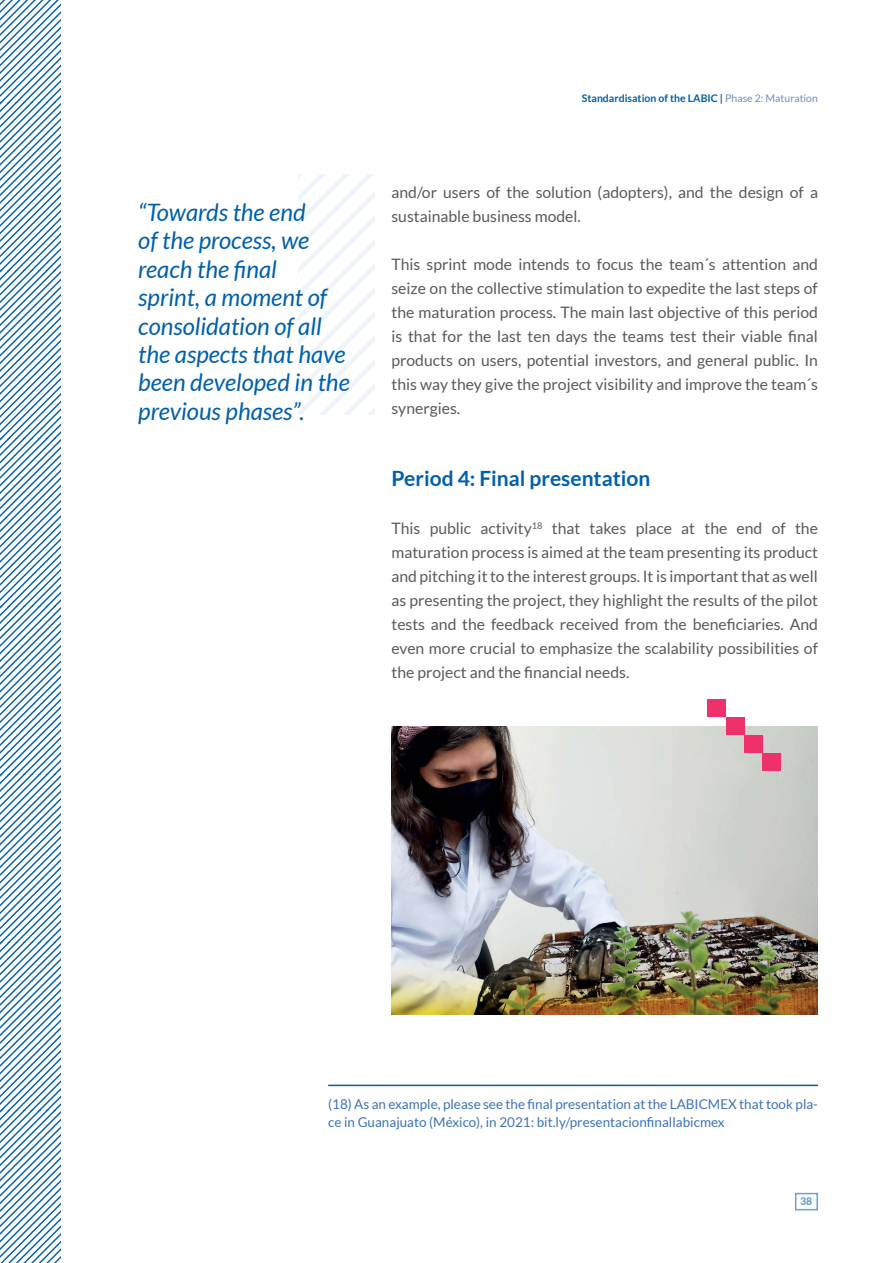
<style>
.page{position:relative;width:893px;height:1263px;background:#fff}
.page>*{position:absolute;margin:0;border:0;box-sizing:border-box;transform-origin:0 0}
.t1{font:italic 24px/28.5px "Lato";color:#005faa}
.t2{font:700 21px "Lato";color:#005faa}
.t3{font:15.75px/24px "Lato";color:#58595b;text-align:justify}
.t4{font:13.5px/18px "Lato";color:#3c73b6}
.t5{font:700 10.5px "Lato";color:#005faa}
.t6{font:900 10.5px "Lato";color:#005faa}
.s1{font-weight:400;color:#6d8cc4}
</style>
<div class="page">
<svg style="left:0;top:0;width:60px;height:1263px"></svg>
<svg style="left:298px;top:174px;width:77px;height:240px"></svg>
<hr style="left:328px;top:1085px;width:490px;height:1px;background:#005faa">
<img style="left:391px;top:726px;width:427px;height:288px">
<div style="left:708px;top:699px;width:18px;height:18px;background:#ee306b"></div>
<div style="left:726px;top:717px;width:18px;height:18px;background:#ee306b"></div>
<div style="left:744px;top:735px;width:18px;height:18px;background:#ee306b"></div>
<div style="left:762px;top:753px;width:18px;height:18px;background:#ee306b"></div>
<h1 class="t1" style="left:138px;top:198px;width:213px">“Towards the end<br>of the process, we reach the final<br>sprint, a moment of consolidation of all the aspects that have been developed in the previous phases”.</h1>
<p class="t5" style="left:582px;top:92px;width:238px">Standardisation of the LABIC | <span class="s1">Phase 2: Maturation</span></p>
<p class="t3" style="left:391px;top:180px;width:428px">and/or users of the solution (adopters), and the design of a sustainable business model.</p>
<p class="t3" style="left:391px;top:252px;width:428px">This sprint mode intends to focus the team´s attention and seize on the collective stimulation to expedite the last steps of the maturation process. The main last objective of this period is that for the last ten days the teams test their viable final products on users, potential investors, and general public. In this way they give the project visibility and improve the team´s synergies.</p>
<h2 class="t2" style="left:391px;top:466px;width:260px">Period 4: Final presentation</h2>
<p class="t3" style="left:391px;top:516px;width:428px">This public activity<sup>18</sup> that takes place at the end of the maturation process is aimed at the team presenting its product and pitching it to the interest groups. It is important that as well as presenting the project, they highlight the results of the pilot tests and the feedback received from the beneficiaries. And even more crucial to emphasize the scalability possibilities of the project and the financial needs.</p>
<p class="t4" style="left:328px;top:1095px;width:491px">(18) As an example, please see the final presentation at the LABICMEX that took pla&shy;ce in Guanajuato (México), in 2021: bit.ly/presentacionfinallabicmex</p>
<p class="t6" style="left:800px;top:1195px;width:14px">38</p>
</div>
